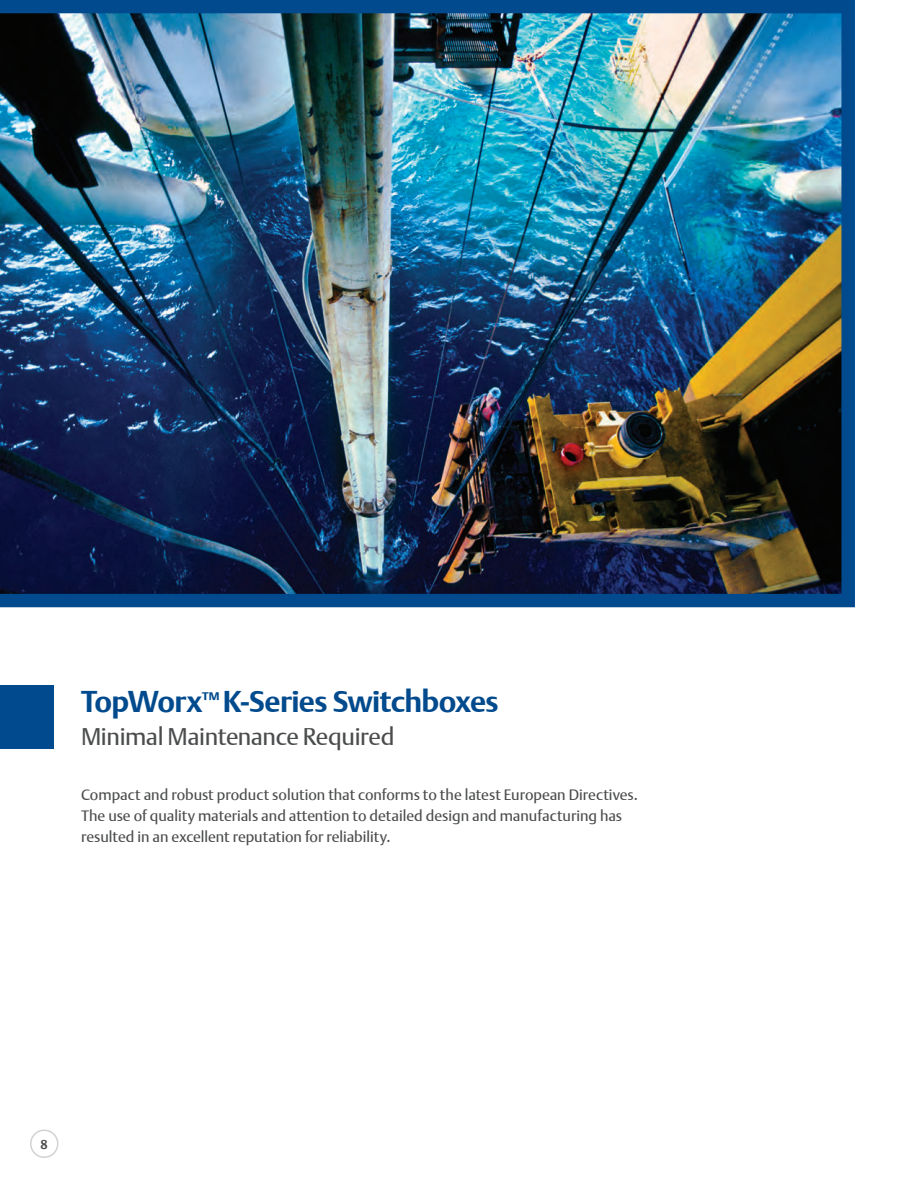
<style>
.page{position:relative;width:918px;height:1188px;background:#fff}
.page>*{position:absolute;margin:0;border:0;box-sizing:border-box;transform-origin:0 0}
.Section_Head{font:700 30px "DTL Argo T";letter-spacing:-.02em;color:#004a8d}
.Section_sub-head{font:24px "DTL Argo T";letter-spacing:-.015em;color:#4b4c4d}
.t1{font:15px/21px "DTL Argo T";color:#4b4c4d}
.t2{font:700 12.75px "DTL Argo T";color:#4b4c4d}
.s1{font-weight:400;font-size:15px;color:#fff}
</style>
<div class="page">
<div style="left:0;top:685px;width:54px;height:64px;background:#004a8d"></div>
<img style="left:0;top:0;width:855px;height:607px">
<div style="left:30px;top:1130px;width:28px;height:28px;border:2px solid #d1d2d4;border-radius:50%"></div>
<p class="Section_Head" style="left:81px;top:684px;width:419px">TopWorx<sup>™</sup> K-Series Switchboxes</p>
<p class="Section_sub-head" style="left:81px;top:722px;width:315px">Minimal Maintenance Required</p>
<p class="t1" style="left:81px;top:785px;width:559px">Compact and robust product solution that conforms to the latest European Directives.<br>The use of quality materials and attention to detailed design and manufacturing has resulted in an excellent reputation for reliability.</p>
<p class="t2" style="left:41px;top:1137px;width:17px">8<span class="s1">8</span></p>
</div>
